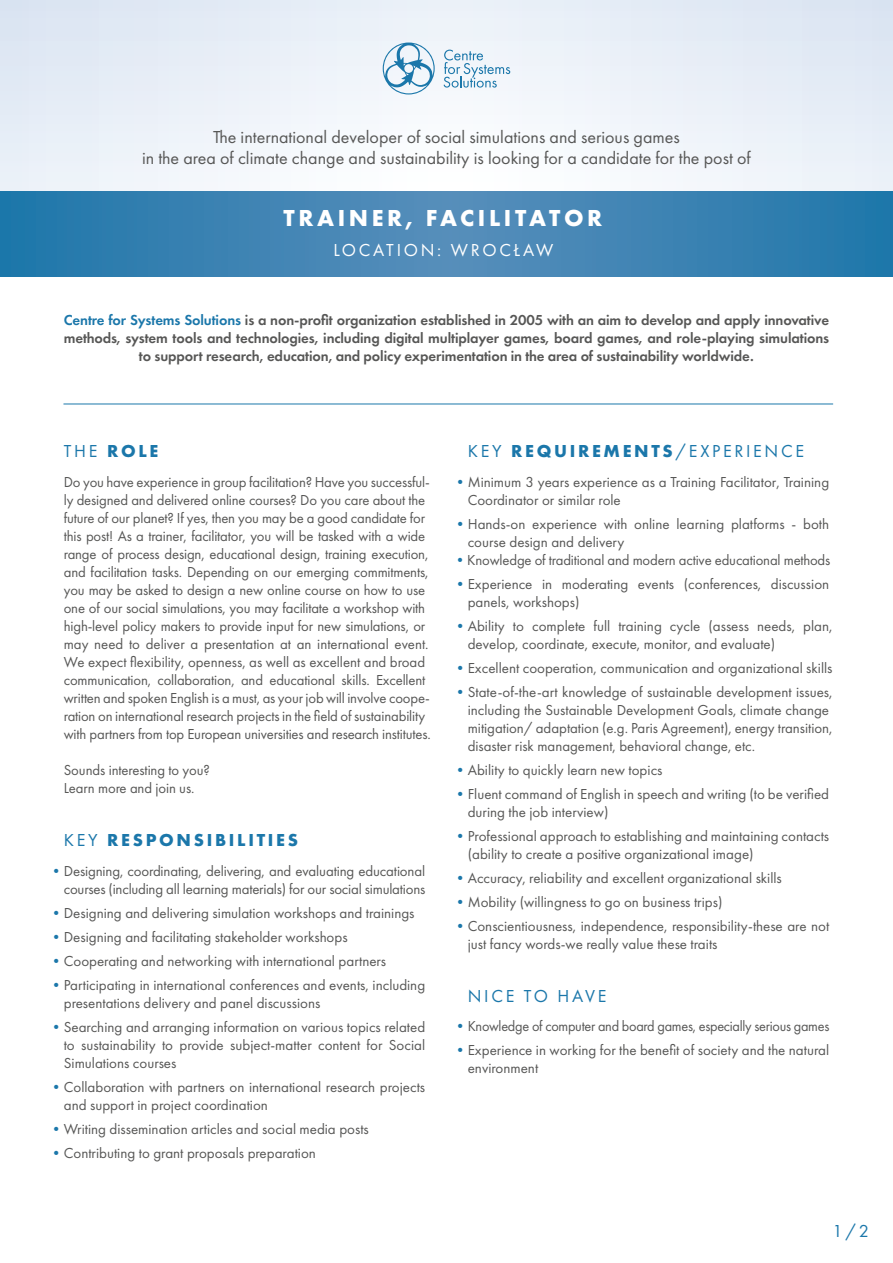
<style>
.page{position:relative;width:893px;height:1263px;background:#fff}
.page>*{position:absolute;margin:0;border:0;box-sizing:border-box;transform-origin:0 0}
.t1{font:700 24px "Futura PT";letter-spacing:.15em;color:#fff}
.t2{font:18px/21.6px "Futura PT";color:#575756;text-align:center}
.t3{font:18px "Futura PT";letter-spacing:.15em;color:#1b77aa}
.t4{font:700 18px "Futura PT";letter-spacing:.15em;color:#1b77aa}
.t5{font:18px "Futura PT";letter-spacing:.15em;color:#fff}
.t6{font:15px/18px "Futura PT";color:#575756}
.t7{font:600 15px/18px "Futura PT";letter-spacing:-.01em;color:#575756;text-align:center}
.t8{font:15px "Futura PT";letter-spacing:-.02em;color:#575756;scale:.95 1}
.s1{color:#1b77aa}
.s2{font-weight:400}
.s3{font-weight:700}
</style>
<div class="page">
<div style="left:0;top:0;width:893px;height:191px;background:linear-gradient(to bottom,#e1eaf4,#f6f9fc)"></div>
<svg style="left:0;top:191px;width:893px;height:85px;background:#3b82b2"></svg>
<svg style="left:444px;top:50px;width:66px;height:38px"></svg>
<svg style="left:383px;top:43px;width:52px;height:51px"></svg>
<hr style="left:64px;top:404px;width:769px;height:1px;background:#1b77aa">
<p class="t2" style="left:142px;top:126px;width:610px">The international developer of social simulations and serious games<br>in the area of climate change and sustainability is looking for a candidate for the post of</p>
<h1 class="t1" style="left:283px;top:203px;width:320px">TRAINER, FACILITATOR</h1>
<p class="t5" style="left:333px;top:240px;width:221px">LOCATION: WROCŁAW</p>
<p class="t7" style="left:64px;top:311px;width:767px"><span class="s1">Centre for Systems Solutions</span> is a non-profit organization established in 2005 with an aim to develop and apply innovative methods, system tools and technologies, including digital multiplayer games, board games, and role-playing simulations to support research, education, and policy experimentation in the area of sustainability worldwide.</p>
<p class="t4" style="left:64px;top:440px;width:96px"><span class="s2">THE</span> ROLE</p>
<p class="t6" style="left:64px;top:473px;width:368px">Do you have experience in group facilitation? Have you successful&shy;ly designed and delivered online courses? Do you care about the future of our planet? If yes, then you may be a good candidate for this post! As a trainer, facilitator, you will be tasked with a wide range of process design, educational design, training execution, and facilitation tasks. Depending on our emerging commitments, you may be asked to design a new online course on how to use one of our social simulations, you may facilitate a workshop with high-level policy makers to provide input for new simulations, or may need to deliver a presentation at an international event.<br>We expect flexibility, openness, as well as excellent and broad communication, collaboration, and educational skills. Excellent written and spoken English is a must, as your job will involve coope&shy;ration on international research projects in the field of sustainability with partners from top European universities and research institutes.</p>
<p class="t6" style="left:64px;top:761px;width:148px">Sounds interesting to you?<br>Learn more and join us.</p>
<p class="t4" style="left:64px;top:829px;width:236px"><span class="s2">KEY</span> RESPONSIBILITIES</p>
<p class="t6" style="left:49px;top:862px;width:378px;text-align:right"><span class="s1">•</span>Designing, coordinating, delivering, and evaluating educational courses (including all learning materials) for our social simulations</p>
<p class="t6" style="left:49px;top:904px;width:367px"><span class="s1">•</span>Designing and delivering simulation workshops and trainings</p>
<p class="t6" style="left:49px;top:928px;width:300px"><span class="s1">•</span>Designing and facilitating stakeholder workshops</p>
<p class="t6" style="left:49px;top:952px;width:339px"><span class="s1">•</span>Cooperating and networking with international partners</p>
<p class="t6" style="left:64px;top:976px;width:363px;text-indent:-15px"><span class="s1">•</span>Participating in international conferences and events, including presentations delivery and panel discussions</p>
<p class="t6" style="left:64px;top:1018px;width:363px;text-align:justify;text-indent:-15px"><span class="s1">•</span>Searching and arranging information on various topics related to sustainability to provide subject-matter content for Social Simulations courses</p>
<p class="t6" style="left:64px;top:1078px;width:363px;text-indent:-15px"><span class="s1">•</span>Collaboration with partners on international research projects and support in project coordination</p>
<p class="t6" style="left:49px;top:1120px;width:322px"><span class="s1">•</span>Writing dissemination articles and social media posts</p>
<p class="t6" style="left:49px;top:1144px;width:269px"><span class="s1">•</span>Contributing to grant proposals preparation</p>
<p class="t3" style="left:468px;top:441px;width:338px">KEY <span class="s3">REQUIREMENTS</span>/EXPERIENCE</p>
<p class="t6" style="left:468px;top:473px;width:363px;text-indent:-15px"><span class="s1">•</span>Minimum 3 years experience as a Training Facilitator, Training<br>Coordinator or similar role</p>
<p class="t6" style="left:468px;top:515px;width:363px;text-indent:-15px"><span class="s1">•</span>Hands-on experience with online learning platforms - both course design and delivery</p>
<p class="t6" style="left:453px;top:551px;width:379px"><span class="s1">•</span>Knowledge of traditional and modern active educational methods</p>
<p class="t6" style="left:468px;top:575px;width:363px;text-indent:-15px"><span class="s1">•</span>Experience in moderating events (conferences, discussion panels, workshops)</p>
<p class="t6" style="left:468px;top:617px;width:366px;text-indent:-15px"><span class="s1">•</span>Ability to complete full training cycle (assess needs, plan, develop, coordinate, execute, monitor, and evaluate)</p>
<p class="t6" style="left:453px;top:659px;width:381px"><span class="s1">•</span>Excellent cooperation, communication and organizational skills</p>
<p class="t6" style="left:468px;top:683px;width:366px;text-indent:-15px"><span class="s1">•</span>State-of-the-art knowledge of sustainable development issues, including the Sustainable Development Goals, climate change mitigation/ adaptation (e.g. Paris Agreement), energy transition, disaster risk management, behavioral change, etc.</p>
<p class="t6" style="left:453px;top:761px;width:211px"><span class="s1">•</span>Ability to quickly learn new topics</p>
<p class="t6" style="left:468px;top:785px;width:363px;text-indent:-15px"><span class="s1">•</span>Fluent command of English in speech and writing (to be verified during the job interview)</p>
<p class="t6" style="left:468px;top:827px;width:363px;text-indent:-15px"><span class="s1">•</span>Professional approach to establishing and maintaining contacts (ability to create a positive organizational image)</p>
<p class="t6" style="left:453px;top:869px;width:331px"><span class="s1">•</span>Accuracy, reliability and excellent organizational skills</p>
<p class="t6" style="left:453px;top:893px;width:271px"><span class="s1">•</span>Mobility (willingness to go on business trips)</p>
<p class="t6" style="left:468px;top:917px;width:363px;text-indent:-15px"><span class="s1">•</span>Conscientiousness, independence, responsibility-these are not just fancy words-we really value these traits</p>
<p class="t3" style="left:468px;top:985px;width:140px">NICE TO HAVE</p>
<p class="t8" style="left:453px;top:1017px;width:398px"><span class="s1">•</span>Knowledge of computer and board games, especially serious games</p>
<p class="t6" style="left:468px;top:1041px;width:363px;text-indent:-15px"><span class="s1">•</span>Experience in working for the benefit of society and the natural environment</p>
<p class="t3" style="left:832px;top:1220px;width:38px">1/2</p>
</div>
